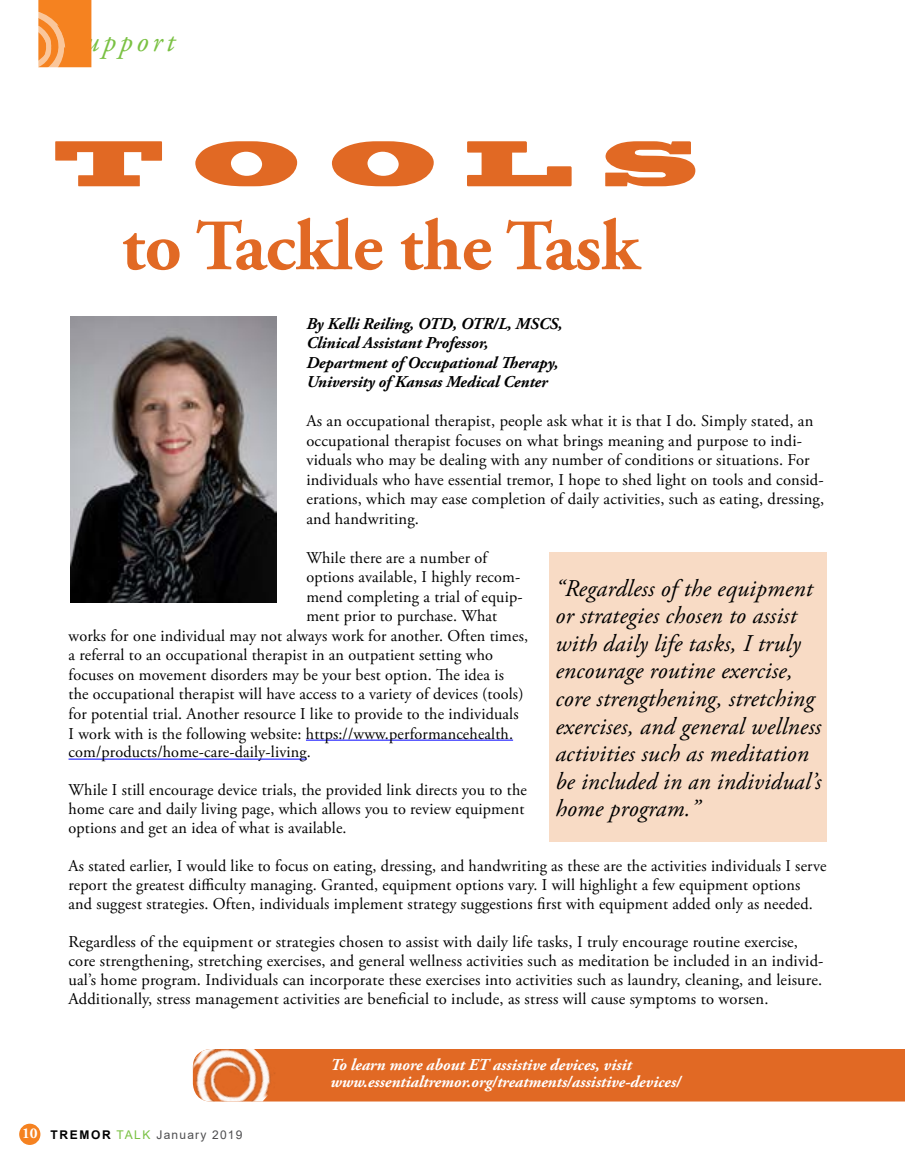
<style>
.page{position:relative;width:905px;height:1175px;background:#fff}
.page>*{position:absolute;margin:0;border:0;box-sizing:border-box;transform-origin:0 0}
.t1{font:700 72px "Adobe Garamond Pro";letter-spacing:-.005em;color:#e16924}
.t2{font:60px "Blackoak Std";color:#e16924}
.t3{font:italic 29.7px "Adobe Garamond Pro";letter-spacing:.12em;color:#7ac143}
.t4{font:italic 24px/27.6px "Adobe Garamond Pro";letter-spacing:.01em;color:#000}
.t5{font:16.5px/19.5px "Adobe Garamond Pro";letter-spacing:.01em;color:#000}
.t6{font:italic 700 16.5px/19.5px "Adobe Garamond Pro";letter-spacing:-.005em;color:#000}
.t7{font:italic 700 16.5px/16.5px "Adobe Garamond Pro";letter-spacing:-.005em;color:#fff}
.t8{font:12px "Arial";letter-spacing:.1em;color:#4d4d4f}
.s1{font-family:"Adobe Garamond Pro";font-weight:700;font-size:15px;color:#fff}
.s2{font-weight:700;color:#000}
.s3{color:#7ac143}
</style>
<div class="page">
<svg style="left:38px;top:0;width:53px;height:68px;background:#f69039"></svg>
<div style="left:20px;top:1124px;width:20px;height:20px;background:#f58220;border-radius:50%"></div>
<div style="left:19px;top:1123px;width:21px;height:21px;border:2px solid #f58220;border-radius:50%"></div>
<div style="left:285px;top:1049px;width:619px;height:52px;background:#e16924"></div>
<img style="left:193px;top:1049px;width:92px;height:52px">
<div style="left:324px;top:1052px;width:578px;height:47px;background:#e16924"></div>
<hr style="left:306px;top:739px;width:207px;height:1px;background:#00f">
<hr style="left:69px;top:758px;width:238px;height:1px;background:#00f">
<img style="left:70px;top:317px;width:207px;height:285px">
<div style="left:549px;top:552px;width:278px;height:290px;background:#f8dbc5"></div>
<h3 class="t3" style="left:73px;top:24px;width:103px">support</h3>
<h2 class="t2" style="left:54px;top:124px;width:645px">T O O L S</h2>
<h1 class="t1" style="left:122px;top:204px;width:519px">to Tackle the Task</h1>
<p class="t6" style="left:306px;top:314px;width:257px">By Kelli Reiling, OTD, OTR/L, MSCS, Clinical Assistant Professor, Department of Occupational Therapy, University of Kansas Medical Center</p>
<p class="t5" style="left:306px;top:412px;width:519px">As an occupational therapist, people ask what it is that I do. Simply stated, an occupational therapist focuses on what brings meaning and purpose to indi&shy;viduals who may be dealing with any number of conditions or situations. For individuals who have essential tremor, I hope to shed light on tools and consid&shy;erations, which may ease completion of daily activities, such as eating, dressing, and handwriting.</p>
<p class="t5" style="left:306px;top:548px;width:182px">While there are a number of</p>
<p class="t5" style="left:306px;top:568px;width:215px">options available, I highly recom-</p>
<p class="t5" style="left:306px;top:587px;width:218px">mend completing a trial of equip-</p>
<p class="t5" style="left:306px;top:607px;width:192px">ment prior to purchase. What</p>
<p class="t5" style="left:69px;top:626px;width:461px">works for one individual may not always work for another. Often times,</p>
<p class="t5" style="left:69px;top:646px;width:426px">a referral to an occupational therapist in an outpatient setting who</p>
<p class="t5" style="left:69px;top:665px;width:437px">focuses on movement disorders may be your best option. The idea is</p>
<p class="t5" style="left:69px;top:685px;width:456px">the occupational therapist will have access to a variety of devices (tools)</p>
<p class="t5" style="left:69px;top:704px;width:451px">for potential trial. Another resource I like to provide to the individuals</p>
<p class="t5" style="left:69px;top:724px;width:446px">I work with is the following website: https://www.performancehealth.</p>
<p class="t5" style="left:69px;top:743px;width:244px">com/products/home-care-daily-living.</p>
<p class="t5" style="left:69px;top:781px;width:460px;line-height:18.9px">While I still encourage device trials, the provided link directs you to the home care and daily living page, which allows you to review equipment options and get an idea of what is available.</p>
<p class="t5" style="left:69px;top:857px;width:759px;line-height:19px">As stated earlier, I would like to focus on eating, dressing, and handwriting as these are the activities individuals I serve report the greatest difficulty managing. Granted, equipment options vary. I will highlight a few equipment options and suggest strategies. Often, individuals implement strategy suggestions first with equipment added only as needed.</p>
<p class="t5" style="left:69px;top:933px;width:756px;line-height:18.9px">Regardless of the equipment or strategies chosen to assist with daily life tasks, I truly encourage routine exercise, core strengthening, stretching exercises, and general wellness activities such as meditation be included in an individ&shy;ual’s home program. Individuals can incorporate these exercises into activities such as laundry, cleaning, and leisure.<br>Additionally, stress management activities are beneficial to include, as stress will cause symptoms to worsen.</p>
<p class="t4" style="left:555px;top:575px;width:267px">“Regardless of the equipment or strategies chosen to assist with daily life tasks, I truly encourage routine exercise, core strengthening, stretching exercises, and general wellness activities such as meditation be included in an individual’s home program.”</p>
<p class="t8" style="left:22px;top:1126px;width:222px"><span class="s1">10</span> <span class="s2">TREMOR</span> <span class="s3">TALK</span> January 2019</p>
<p class="t7" style="left:330px;top:1056px;width:352px">To learn more about ET assistive devices, visit www.essentialtremor.org/treatments/assistive-devices/</p>
</div>
